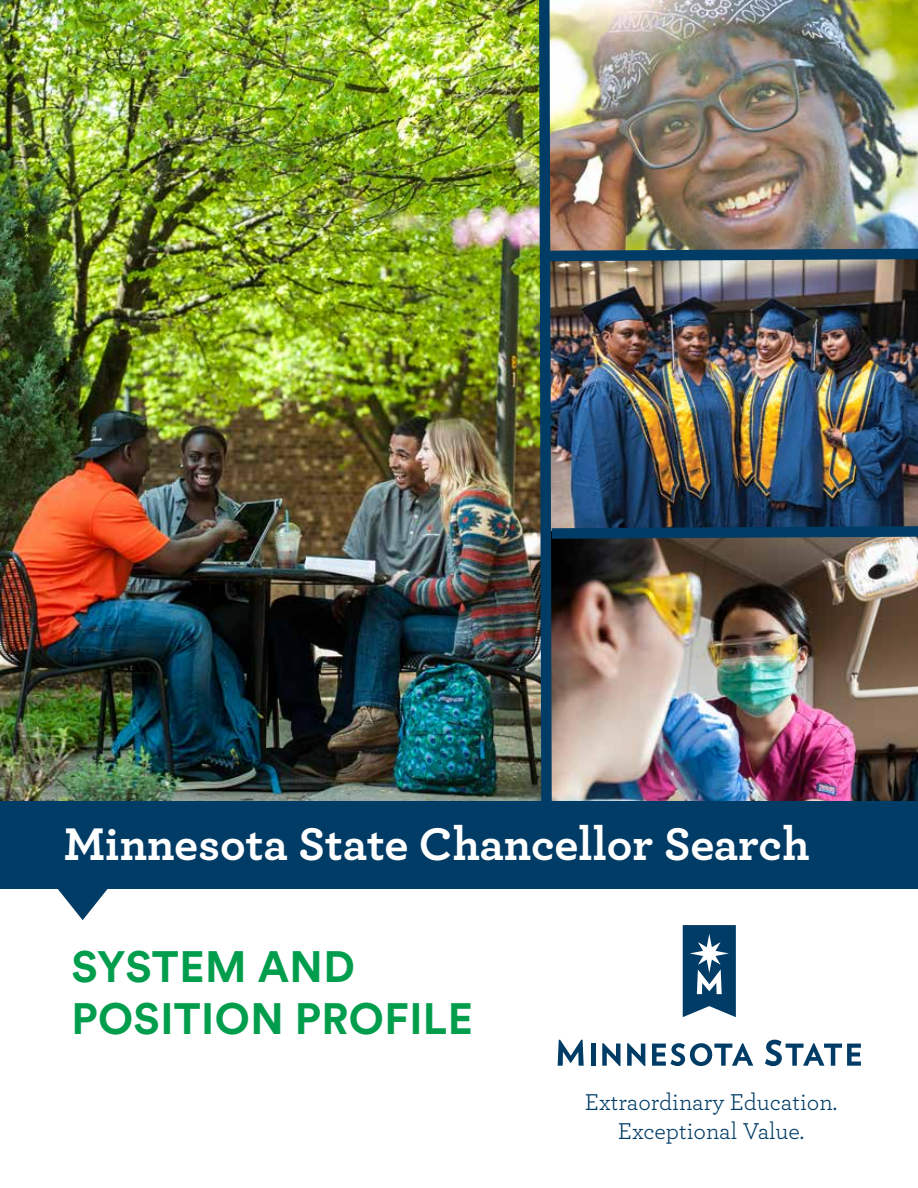
<style>
.page{position:relative;width:918px;height:1188px;background:#fff}
.page>*{position:absolute;margin:0;border:0;box-sizing:border-box;transform-origin:0 0}
.t1{font:700 48px "Archer";color:#fff}
.t2{font:700 43.5px/52.2px "Circular Std";letter-spacing:.01em;color:#009d4d}
.t3{font:24px/28.8px "Archer";color:#003c66;text-align:center}
</style>
<div class="page">
<img style="left:0;top:0;width:534px;height:802px">
<svg style="left:58px;top:889px;width:50px;height:31px"></svg>
<div style="left:0;top:802px;width:918px;height:87px;background:#003c66"></div>
<svg style="left:558px;top:1040px;width:26px;height:26px"></svg>
<hr style="left:591px;top:1044px;width:4px;height:22px;background:#003c66">
<svg style="left:602px;top:1043px;width:18px;height:23px"></svg>
<svg style="left:627px;top:1043px;width:18px;height:23px"></svg>
<svg style="left:652px;top:1043px;width:101px;height:23px"></svg>
<svg style="left:765px;top:1040px;width:96px;height:26px"></svg>
<svg style="left:683px;top:925px;width:53px;height:92px"></svg>
<img style="left:534px;top:0;width:384px;height:802px">
<h1 class="t1" style="left:64px;top:806px;width:747px">Minnesota State Chancellor Search</h1>
<h2 class="t2" style="left:71px;top:940px;width:403px">SYSTEM AND<br>POSITION PROFILE</h2>
<p class="t3" style="left:585px;top:1086px;width:254px">Extraordinary Education.<br>Exceptional Value.</p>
</div>
